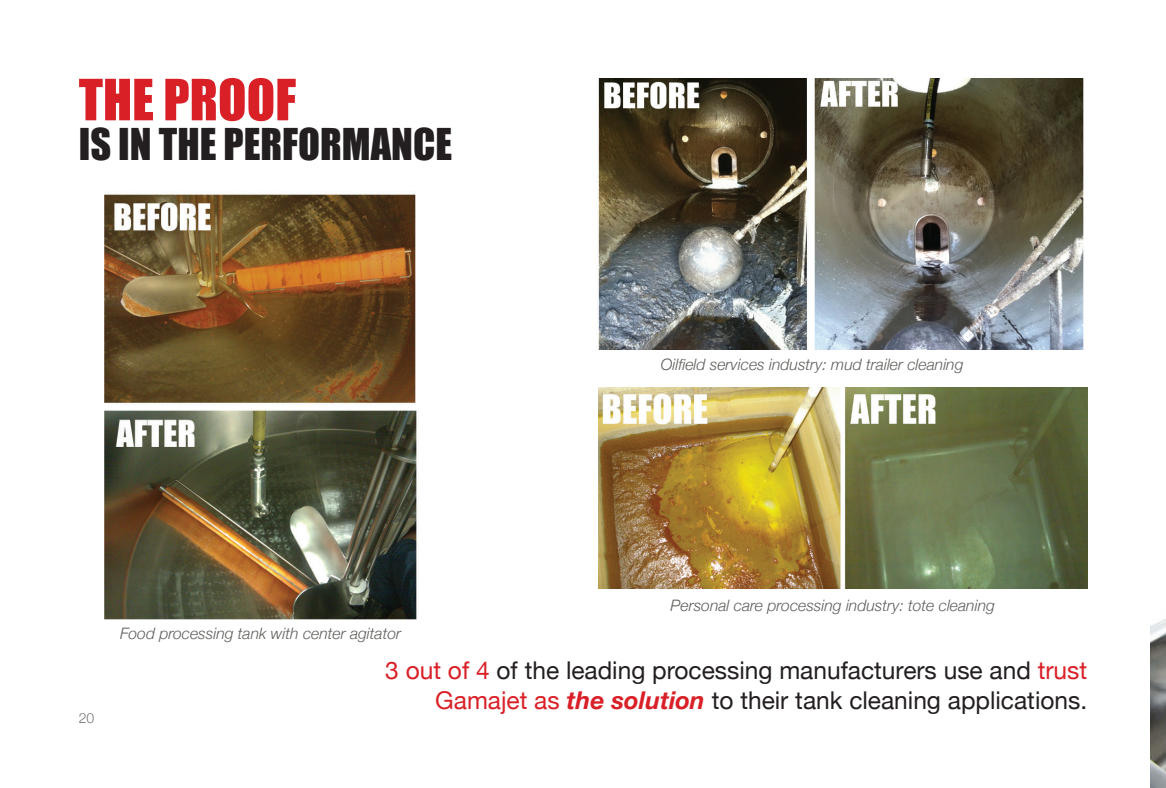
<style>
.page{position:relative;width:1166px;height:788px;background:#fff}
.page>*{position:absolute;margin:0;border:0;box-sizing:border-box;transform-origin:0 0}
.t1{font:52.5px "Impact";color:#d92027}
.t2{font:40.25px "Impact";color:#231f20}
.t3{font:24.5px/29.4px "Helvetica Neue";color:#231f20;text-align:right}
.t4{font:italic 300 15.75px "Helvetica Neue";color:#5e5e5b}
.t5{font:300 14px "Helvetica Neue";color:#767472}
.s1{color:#d92027}
.s2{font-weight:700;font-style:italic;color:#d92027}
</style>
<div class="page">
<img style="left:104px;top:194px;width:314px;height:426px">
<img style="left:598px;top:79px;width:486px;height:270px">
<img style="left:1150px;top:618px;width:16px;height:170px">
<img style="left:598px;top:387px;width:489px;height:201px">
<h1 class="t1" style="left:79px;top:59px;width:219px">THE PROOF</h1>
<h2 class="t2" style="left:79px;top:113px;width:375px">IS IN THE PERFORMANCE</h2>
<p class="t4" style="left:120px;top:624px;width:282px">Food processing tank with center agitator</p>
<p class="t4" style="left:661px;top:355px;width:304px">Oilfield services industry: mud trailer cleaning</p>
<p class="t4" style="left:670px;top:596px;width:326px">Personal care processing industry: tote cleaning</p>
<p class="t5" style="left:79px;top:709px;width:17px">20</p>
<h3 class="t3" style="left:385px;top:655px;width:703px"><span class="s1">3 out of 4</span> of the leading processing manufacturers use and <span class="s1">trust<br>Gamajet as</span> <span class="s2">the solution</span> to their tank cleaning applications.</h3>
</div>
